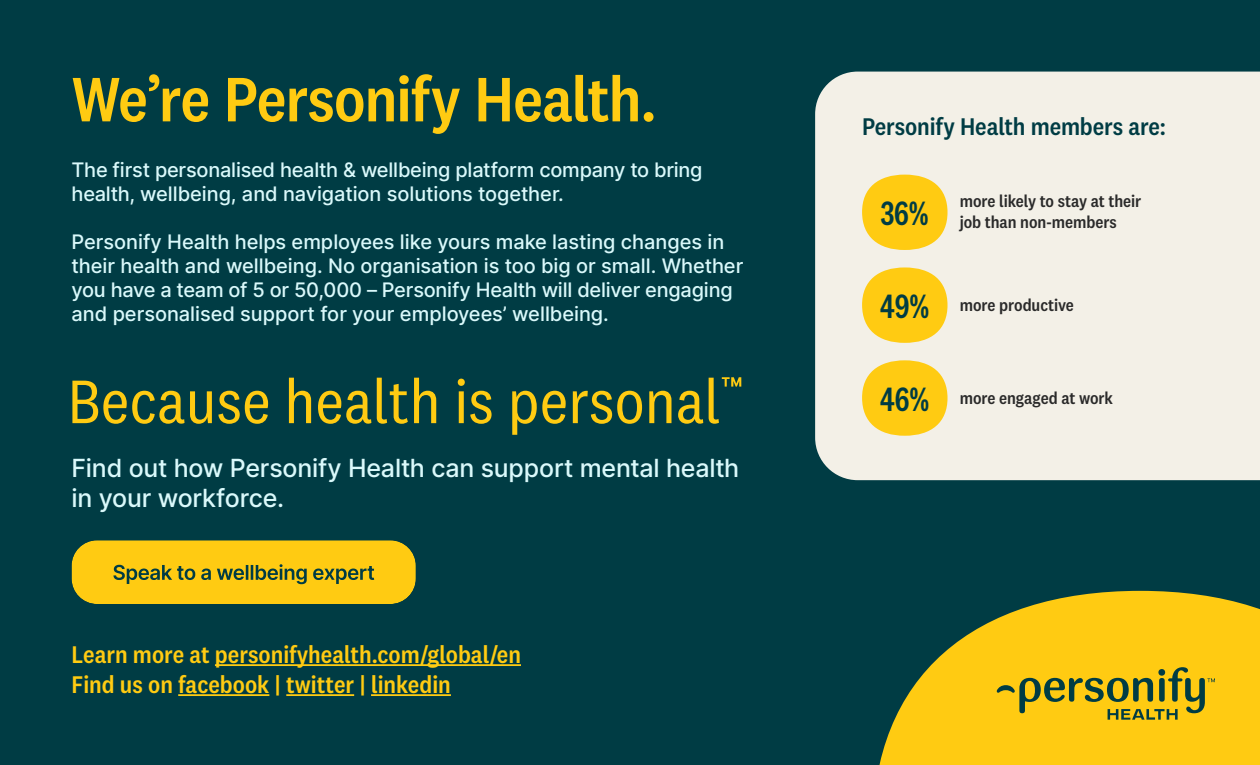
<style>
.page{position:relative;width:1260px;height:765px;background:#003c44}
.page>*{position:absolute;margin:0;border:0;box-sizing:border-box;transform-origin:0 0}
.t1{font:500 65px "National 2 Narrow";letter-spacing:-.015em;color:#ffcb12}
.t2{font:500 35px "National 2 Condensed";color:#003c44}
.t3{font:500 25px/30px "National 2 Narrow";color:#ffcb12}
.t4{font:500 25px/30px "Inter";letter-spacing:-.01em;color:#daf9fb}
.t5{font:500 25px "National 2 Narrow";letter-spacing:-.005em;color:#003c44}
.t6{font:500 20px/24px "Inter";letter-spacing:-.005em;color:#daf9fb}
.t7{font:500 17.5px/21px "National 2 Narrow";letter-spacing:-.005em;color:#2a2a2a}
.s1{font-family:"National 2 Condensed";font-size:35px;color:#003c44}
</style>
<div class="page">
<div style="left:72px;top:540px;width:344px;height:64px;background:#ffcb12;border-radius:25px"></div>
<svg style="left:113px;top:564px;width:261px;height:20px"></svg>
<hr style="left:215px;top:664px;width:306px;height:2px;background:#ffcb12">
<hr style="left:178px;top:694px;width:91px;height:2px;background:#ffcb12">
<hr style="left:286px;top:694px;width:68px;height:2px;background:#ffcb12">
<hr style="left:371px;top:694px;width:80px;height:2px;background:#ffcb12">
<svg style="left:72px;top:377px;width:669px;height:58px"></svg>
<div style="left:815px;top:72px;width:445px;height:408px;background:#f3f0e7"></div>
<div style="left:862px;top:175px;width:86px;height:75px;background:#ffcb12;border-radius:50%"></div>
<div style="left:862px;top:267px;width:86px;height:76px;background:#ffcb12;border-radius:50%"></div>
<div style="left:862px;top:360px;width:86px;height:76px;background:#ffcb12;border-radius:50%"></div>
<svg style="left:879px;top:591px;width:381px;height:174px;fill:#ffcb12"></svg>
<svg style="left:996px;top:667px;width:219px;height:53px"></svg>
<h1 class="t1" style="left:72px;top:62px;width:587px">We’re Personify Health.</h1>
<p class="t6" style="left:72px;top:157px;width:633px">The first personalised health &amp; wellbeing platform company to bring health, wellbeing, and navigation solutions together.</p>
<p class="t6" style="left:72px;top:229px;width:673px">Personify Health helps employees like yours make lasting changes in their health and wellbeing. No organisation is too big or small. Whether you have a team of 5 or 50,000 – Personify Health will deliver engaging and personalised support for your employees’ wellbeing.</p>
<p class="t4" style="left:72px;top:453px;width:669px">Find out how Personify Health can support mental health in your workforce.</p>
<p class="t3" style="left:72px;top:640px;width:451px">Learn more at personifyhealth.com/global/en<br>Find us on facebook | twitter | linkedin</p>
<p class="t5" style="left:862px;top:112px;width:305px">Personify Health members are:</p>
<h2 class="t2" style="left:881px;top:194px;width:49px">36%</h2>
<p class="t7" style="left:960px;top:191px;width:183px">more likely to stay at their job than non-members</p>
<p class="t7" style="left:880px;top:294px;width:195px"><span class="s1">49%</span> more productive</p>
<p class="t7" style="left:880px;top:387px;width:234px"><span class="s1">46%</span> more engaged at work</p>
</div>
